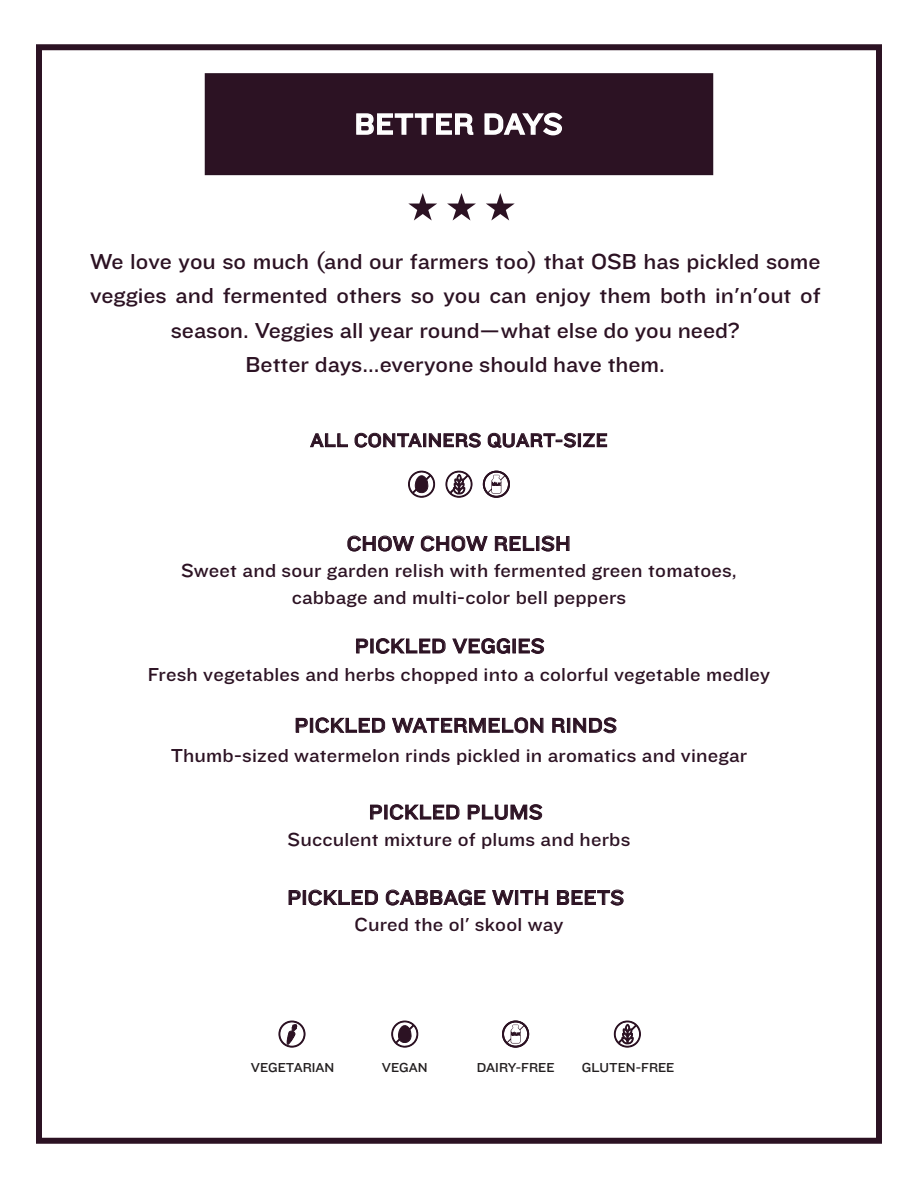
<style>
.page{position:relative;width:918px;height:1188px;background:#fff}
.page>*{position:absolute;margin:0;border:0;box-sizing:border-box;transform-origin:0 0}
.t1{font:30px "Knockout HTF32 Junior Cruiserwt";letter-spacing:.025em;color:#fff}
.t2{font:22.5px/34.5px "Knockout HTF32 Junior Cruiserwt";color:#2c1223;text-align:center}
.t3{font:21px "Knockout HTF32 Junior Cruiserwt";letter-spacing:.025em;color:#2c1223}
.t4{font:19.5px/27px "Knockout HTF32 Junior Cruiserwt";letter-spacing:.01em;color:#2c1223;text-align:center}
.t5{font:13.5px "Knockout HTF32 Junior Cruiserwt";color:#231f20}
</style>
<div class="page">
<div style="left:205px;top:73px;width:508px;height:102px;background:#2c1223;border:2px solid #291222"></div>
<svg style="left:486px;top:193px;width:29px;height:28px"></svg>
<svg style="left:408px;top:193px;width:29px;height:28px"></svg>
<svg style="left:447px;top:193px;width:29px;height:28px"></svg>
<div style="left:36px;top:44px;width:846px;height:1100px;border:6px solid #2c1223"></div>
<svg style="left:356px;top:113px;width:118px;height:22px"></svg>
<svg style="left:484px;top:112px;width:79px;height:24px"></svg>
<svg style="left:310px;top:433px;width:38px;height:15px"></svg>
<svg style="left:354px;top:433px;width:68px;height:15px"></svg>
<div style="left:423px;top:433px;width:3px;height:14px;border:1px solid #2c1223"></div>
<svg style="left:429px;top:433px;width:52px;height:15px"></svg>
<svg style="left:488px;top:433px;width:88px;height:15px"></svg>
<div style="left:578px;top:433px;width:3px;height:14px;border:1px solid #2c1223"></div>
<svg style="left:583px;top:433px;width:24px;height:14px"></svg>
<svg style="left:347px;top:535px;width:68px;height:17px"></svg>
<svg style="left:421px;top:535px;width:67px;height:17px"></svg>
<svg style="left:495px;top:536px;width:40px;height:15px"></svg>
<div style="left:536px;top:536px;width:3px;height:15px;border:1px solid #2c1223"></div>
<svg style="left:541px;top:535px;width:29px;height:17px"></svg>
<svg style="left:356px;top:638px;width:12px;height:16px"></svg>
<svg style="left:376px;top:638px;width:70px;height:16px"></svg>
<svg style="left:452px;top:638px;width:59px;height:16px"></svg>
<div style="left:513px;top:639px;width:3px;height:14px;border:1px solid #2c1223"></div>
<svg style="left:518px;top:638px;width:27px;height:16px"></svg>
<svg style="left:295px;top:718px;width:13px;height:15px"></svg>
<div style="left:310px;top:718px;width:3px;height:15px;border:1px solid #2c1223"></div>
<svg style="left:315px;top:717px;width:70px;height:17px"></svg>
<svg style="left:392px;top:717px;width:152px;height:17px"></svg>
<svg style="left:552px;top:718px;width:13px;height:15px"></svg>
<div style="left:567px;top:718px;width:3px;height:15px;border:1px solid #2c1223"></div>
<svg style="left:573px;top:717px;width:44px;height:17px"></svg>
<svg style="left:370px;top:804px;width:12px;height:16px"></svg>
<div style="left:384px;top:805px;width:3px;height:14px;border:1px solid #2c1223"></div>
<svg style="left:390px;top:804px;width:70px;height:16px"></svg>
<svg style="left:468px;top:804px;width:75px;height:16px"></svg>
<svg style="left:288px;top:890px;width:13px;height:15px"></svg>
<div style="left:303px;top:890px;width:3px;height:15px;border:1px solid #2c1223"></div>
<svg style="left:308px;top:889px;width:70px;height:17px"></svg>
<svg style="left:386px;top:889px;width:100px;height:17px"></svg>
<svg style="left:492px;top:890px;width:22px;height:15px"></svg>
<div style="left:515px;top:890px;width:3px;height:15px;border:1px solid #2c1223"></div>
<svg style="left:520px;top:890px;width:28px;height:15px"></svg>
<svg style="left:557px;top:889px;width:67px;height:17px"></svg>
<svg style="left:446px;top:470px;width:27px;height:28px"></svg>
<svg style="left:408px;top:471px;width:27px;height:27px"></svg>
<svg style="left:614px;top:1020px;width:27px;height:28px"></svg>
<svg style="left:279px;top:1020px;width:27px;height:28px"></svg>
<svg style="left:391px;top:1020px;width:27px;height:28px"></svg>
<svg style="left:502px;top:1020px;width:27px;height:28px"></svg>
<svg style="left:483px;top:471px;width:27px;height:27px"></svg>
<h1 class="t1" style="left:355px;top:108px;width:209px">BETTER DAYS</h1>
<p class="t2" style="left:90px;top:244px;width:732px">We love you so much (and our farmers too) that OSB has pickled some veggies and fermented others so you can enjoy them both in'n'out of season. Veggies all year round—what else do you need?<br>Better days...everyone should have them.</p>
<p class="t4" style="left:310px;top:427px;width:299px">ALL CONTAINERS QUART-SIZE</p>
<p class="t3" style="left:347px;top:532px;width:225px">CHOW CHOW RELISH</p>
<p class="t4" style="left:181px;top:557px;width:557px">Sweet and sour garden relish with fermented green tomatoes, cabbage and multi-color bell peppers</p>
<p class="t3" style="left:355px;top:635px;width:191px">PICKLED VEGGIES</p>
<p class="t4" style="left:148px;top:661px;width:624px">Fresh vegetables and herbs chopped into a colorful vegetable medley</p>
<p class="t3" style="left:295px;top:714px;width:324px">PICKLED WATERMELON RINDS</p>
<p class="t4" style="left:171px;top:742px;width:578px">Thumb-sized watermelon rinds pickled in aromatics and vinegar</p>
<p class="t3" style="left:369px;top:801px;width:175px">PICKLED PLUMS</p>
<p class="t4" style="left:288px;top:826px;width:344px">Succulent mixture of plums and herbs</p>
<p class="t3" style="left:287px;top:886px;width:338px">PICKLED CABBAGE WITH BEETS</p>
<p class="t4" style="left:355px;top:911px;width:210px">Cured the ol' skool way</p>
<p class="t5" style="left:251px;top:1060px;width:85px">VEGETARIAN</p>
<p class="t5" style="left:382px;top:1060px;width:47px">VEGAN</p>
<p class="t5" style="left:477px;top:1060px;width:79px">DAIRY-FREE</p>
<p class="t5" style="left:582px;top:1060px;width:94px">GLUTEN-FREE</p>
</div>
